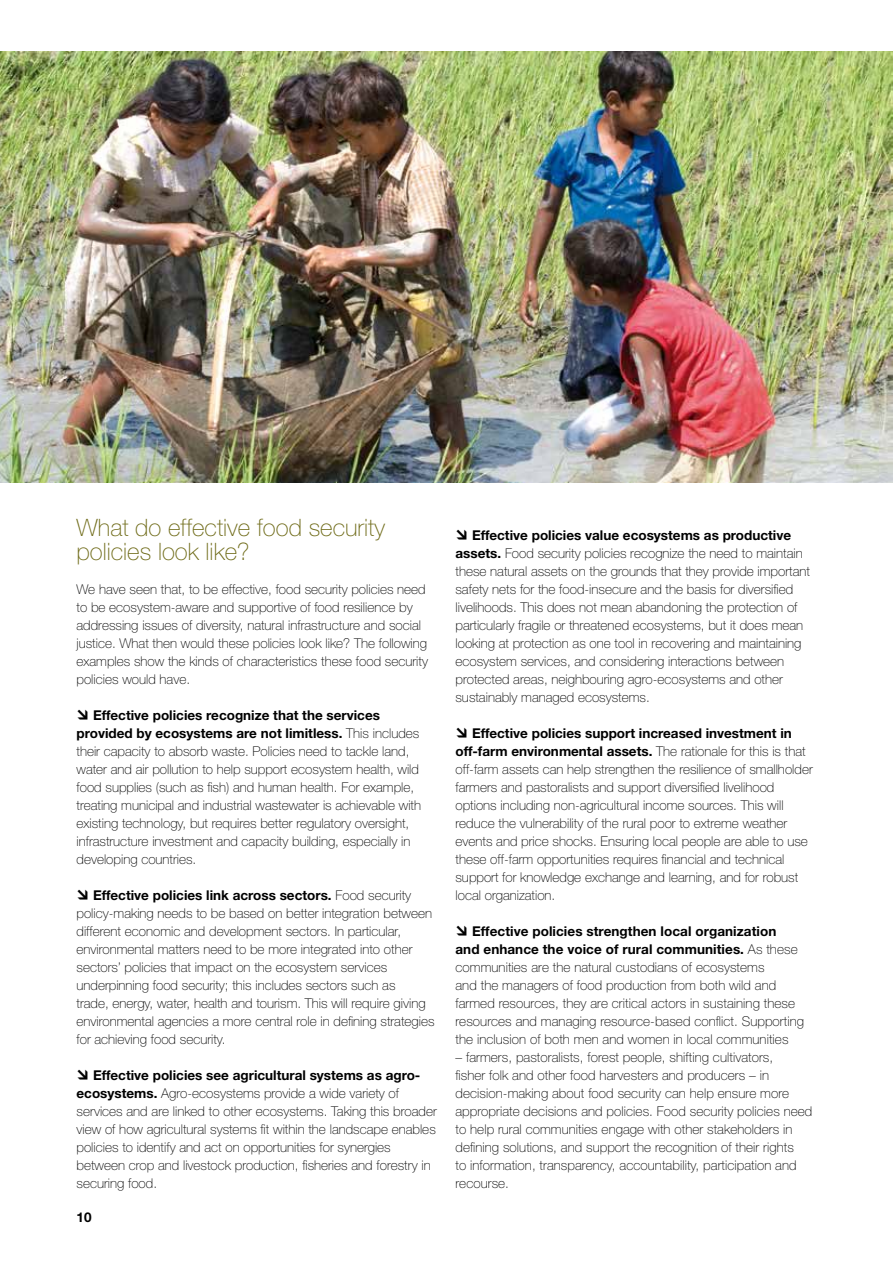
<style>
.page{position:relative;width:893px;height:1263px;background:#fff}
.page>*{position:absolute;margin:0;border:0;box-sizing:border-box;transform-origin:0 0}
.t1{font:100 24px/24px "Helvetica Neue LT Std";color:#6e6a17}
.t2{font:100 13.5px/18px "Helvetica Neue LT Std";color:#000}
.t3{font:700 13.5px "Helvetica Neue LT Std";color:#000}
.s1{font-weight:700}
</style>
<div class="page">
<img style="left:0;top:51px;width:893px;height:432px">
<h1 class="t1" style="left:77px;top:515px;width:310px">What do effective food security policies look like?</h1>
<p class="t2" style="left:77px;top:580px;width:353px">We have seen that, to be effective, food security policies need to be ecosystem-aware and supportive of food resilience by addressing issues of diversity, natural infrastructure and social justice. What then would these policies look like? The following examples show the kinds of characteristics these food security policies would have.</p>
<p class="t2" style="left:77px;top:706px;width:346px">→ <span class="s1">Effective policies recognize that the services provided by ecosystems are not limitless.</span> This includes their capacity to absorb waste. Policies need to tackle land, water and air pollution to help support ecosystem health, wild food supplies (such as fish) and human health. For example, treating municipal and industrial wastewater is achievable with existing technology, but requires better regulatory oversight, infrastructure investment and capacity building, especially in developing countries.</p>
<p class="t2" style="left:77px;top:886px;width:360px">→ <span class="s1">Effective policies link across sectors.</span> Food security policy-making needs to be based on better integration between different economic and development sectors. In particular, environmental matters need to be more integrated into other sectors’ policies that impact on the ecosystem services underpinning food security; this includes sectors such as<br>trade, energy, water, health and tourism. This will require giving environmental agencies a more central role in defining strategies for achieving food security.</p>
<p class="t2" style="left:77px;top:1066px;width:362px">→ <span class="s1">Effective policies see agricultural systems as agro&shy;ecosystems.</span> Agro-ecosystems provide a wide variety of services and are linked to other ecosystems. Taking this broader view of how agricultural systems fit within the landscape enables policies to identify and act on opportunities for synergies between crop and livestock production, fisheries and forestry in securing food.</p>
<p class="t3" style="left:77px;top:1208px;width:17px">10</p>
<p class="t2" style="left:455px;top:526px;width:356px">→ <span class="s1">Effective policies value ecosystems as productive assets.</span> Food security policies recognize the need to maintain these natural assets on the grounds that they provide important safety nets for the food-insecure and the basis for diversified livelihoods. This does not mean abandoning the protection of particularly fragile or threatened ecosystems, but it does mean looking at protection as one tool in recovering and maintaining ecosystem services, and considering interactions between protected areas, neighbouring agro-ecosystems and other sustainably managed ecosystems.</p>
<p class="t2" style="left:455px;top:724px;width:359px">→ <span class="s1">Effective policies support increased investment in off-farm environmental assets.</span> The rationale for this is that off-farm assets can help strengthen the resilience of smallholder farmers and pastoralists and support diversified livelihood options including non-agricultural income sources. This will reduce the vulnerability of the rural poor to extreme weather events and price shocks. Ensuring local people are able to use these off-farm opportunities requires financial and technical support for knowledge exchange and learning, and for robust local organization.</p>
<p class="t2" style="left:455px;top:922px;width:350px">→ <span class="s1">Effective policies strengthen local organization<br>and enhance the voice of rural communities.</span> As these communities are the natural custodians of ecosystems<br>and the managers of food production from both wild and farmed resources, they are critical actors in sustaining these resources and managing resource-based conflict. Supporting the inclusion of both men and women in local communities</p>
<p class="t2" style="left:455px;top:1048px;width:358px">– farmers, pastoralists, forest people, shifting cultivators,<br>fisher folk and other food harvesters and producers – in decision-making about food security can help ensure more appropriate decisions and policies. Food security policies need to help rural communities engage with other stakeholders in defining solutions, and support the recognition of their rights<br>to information, transparency, accountability, participation and recourse.</p>
</div>
